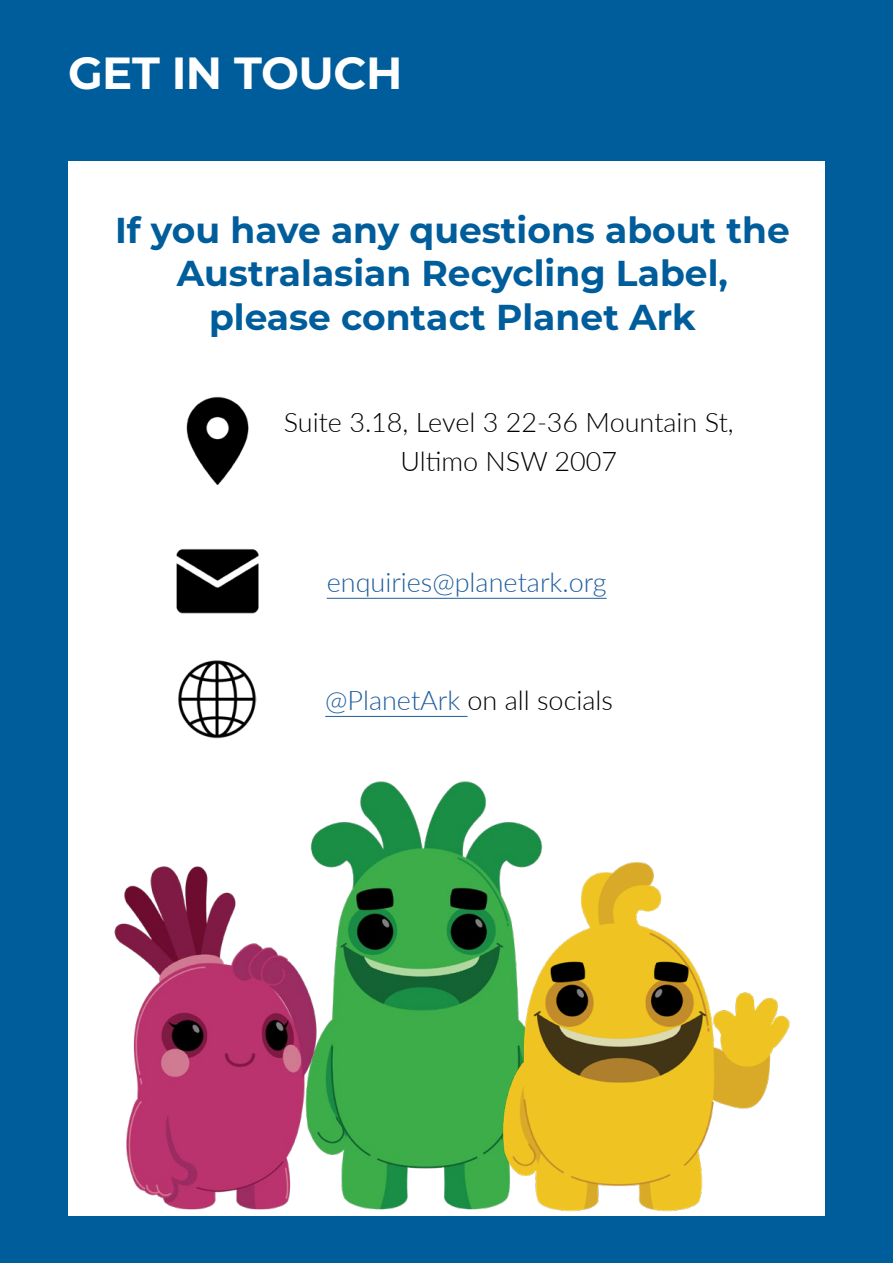
<style>
.page{position:relative;width:893px;height:1263px;background:#005d9b}
.page>*{position:absolute;margin:0;border:0;box-sizing:border-box;transform-origin:0 0}
.t1{font:700 45px "Montserrat";letter-spacing:-.01em;color:#fff}
.t2{font:700 36px/43.2px "Montserrat";color:#005d9b;text-align:center}
.t3{font:300 27px/39px "Lato";color:#000;text-align:center}
.t4{font:300 27px "Lato";color:#215e9e}
.s1{color:#215e9e}
</style>
<div class="page">
<div style="left:68px;top:162px;width:757px;height:1054px;background:#fff"></div>
<img style="left:310px;top:781px;width:233px;height:429px">
<img style="left:114px;top:857px;width:218px;height:353px">
<img style="left:485px;top:857px;width:305px;height:355px">
<img style="left:186px;top:396px;width:63px;height:88px">
<hr style="left:325px;top:716px;width:143px;height:1px;background:#215e9e">
<img style="left:178px;top:660px;width:78px;height:78px">
<hr style="left:327px;top:598px;width:280px;height:1px;background:#215e9e">
<img style="left:176px;top:549px;width:83px;height:65px">
<p class="t1" style="left:68px;top:41px;width:336px">GET IN TOUCH</p>
<p class="t2" style="left:115px;top:207px;width:676px">If you have any questions about the<br>Australasian Recycling Label, please contact Planet Ark</p>
<p class="t3" style="left:284px;top:401px;width:451px">Suite 3.18, Level 3 22-36 Mountain St,<br>Ultimo NSW 2007</p>
<p class="t4" style="left:327px;top:563px;width:281px">enquiries@planetark.org</p>
<p class="t3" style="left:325px;top:680px;width:289px"><span class="s1">@PlanetArk</span> on all socials</p>
</div>
